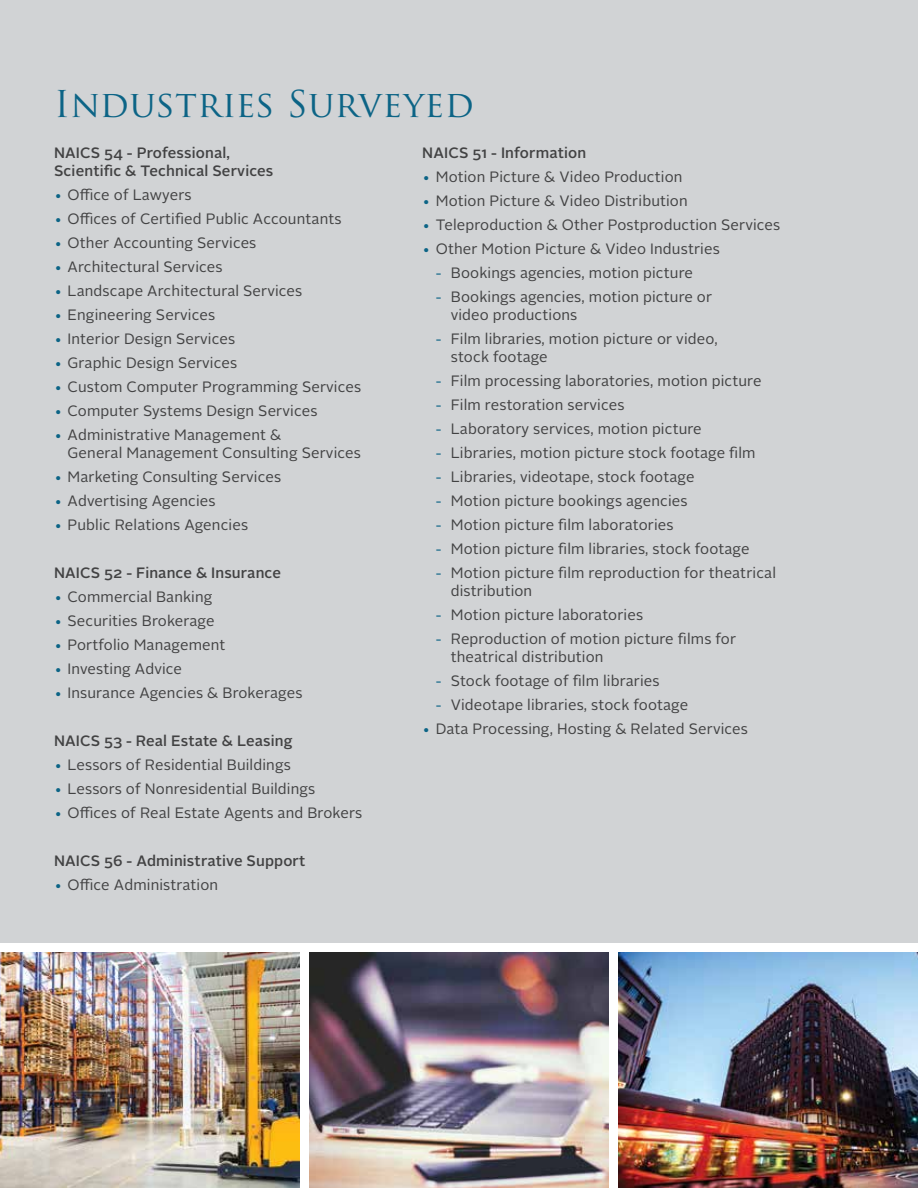
<style>
.page{position:relative;width:918px;height:1188px;background:#fff}
.page>*{position:absolute;margin:0;border:0;box-sizing:border-box;transform-origin:0 0}
.t1{font:36px "Trajan Pro";letter-spacing:.01em;color:#0c6486}
.t2{font:15px/18px "Alright Sans";letter-spacing:.01em;color:#424243}
.t3{font:500 15px/18px "Alright Sans";letter-spacing:.01em;color:#424243}
.s1{color:#0c6486}
</style>
<div class="page">
<div style="left:0;top:0;width:918px;height:942px;background:#d1d3d5"></div>
<img style="left:0;top:953px;width:299px;height:235px">
<img style="left:309px;top:953px;width:300px;height:235px">
<img style="left:619px;top:953px;width:299px;height:235px">
<h1 class="t1" style="left:54px;top:81px;width:421px">Industries Surveyed</h1>
<p class="t3" style="left:54px;top:144px;width:221px">NAICS 54 - Professional,<br>Scientific &amp; Technical Services</p>
<p class="t2" style="left:54px;top:186px;width:139px"><span class="s1">•</span> Office of Lawyers</p>
<p class="t2" style="left:54px;top:210px;width:289px"><span class="s1">•</span> Offices of Certified Public Accountants</p>
<p class="t2" style="left:54px;top:234px;width:204px"><span class="s1">•</span> Other Accounting Services</p>
<p class="t2" style="left:54px;top:258px;width:170px"><span class="s1">•</span> Architectural Services</p>
<p class="t2" style="left:54px;top:282px;width:250px"><span class="s1">•</span> Landscape Architectural Services</p>
<p class="t2" style="left:54px;top:306px;width:163px"><span class="s1">•</span> Engineering Services</p>
<p class="t2" style="left:54px;top:330px;width:183px"><span class="s1">•</span> Interior Design Services</p>
<p class="t2" style="left:54px;top:354px;width:185px"><span class="s1">•</span> Graphic Design Services</p>
<p class="t2" style="left:54px;top:378px;width:309px"><span class="s1">•</span> Custom Computer Programming Services</p>
<p class="t2" style="left:54px;top:402px;width:265px"><span class="s1">•</span> Computer Systems Design Services</p>
<p class="t2" style="left:68px;top:426px;width:295px;text-indent:-14px"><span class="s1">•</span> Administrative Management &amp;<br>General Management Consulting Services</p>
<p class="t2" style="left:54px;top:468px;width:229px"><span class="s1">•</span> Marketing Consulting Services</p>
<p class="t2" style="left:54px;top:492px;width:163px"><span class="s1">•</span> Advertising Agencies</p>
<p class="t2" style="left:54px;top:516px;width:196px"><span class="s1">•</span> Public Relations Agencies</p>
<p class="t3" style="left:54px;top:564px;width:228px">NAICS 52 - Finance &amp; Insurance</p>
<p class="t2" style="left:54px;top:588px;width:160px"><span class="s1">•</span> Commercial Banking</p>
<p class="t2" style="left:54px;top:612px;width:162px"><span class="s1">•</span> Securities Brokerage</p>
<p class="t2" style="left:54px;top:636px;width:173px"><span class="s1">•</span> Portfolio Management</p>
<p class="t2" style="left:54px;top:660px;width:130px"><span class="s1">•</span> Investing Advice</p>
<p class="t2" style="left:54px;top:684px;width:250px"><span class="s1">•</span> Insurance Agencies &amp; Brokerages</p>
<p class="t3" style="left:54px;top:732px;width:240px">NAICS 53 - Real Estate &amp; Leasing</p>
<p class="t2" style="left:54px;top:756px;width:238px"><span class="s1">•</span> Lessors of Residential Buildings</p>
<p class="t2" style="left:54px;top:780px;width:263px"><span class="s1">•</span> Lessors of Nonresidential Buildings</p>
<p class="t2" style="left:54px;top:804px;width:310px"><span class="s1">•</span> Offices of Real Estate Agents and Brokers</p>
<p class="t3" style="left:54px;top:852px;width:253px">NAICS 56 - Administrative Support</p>
<p class="t2" style="left:54px;top:876px;width:166px"><span class="s1">•</span> Office Administration</p>
<p class="t3" style="left:422px;top:144px;width:166px">NAICS 51 - Information</p>
<p class="t2" style="left:422px;top:168px;width:262px"><span class="s1">•</span> Motion Picture &amp; Video Production</p>
<p class="t2" style="left:422px;top:192px;width:267px"><span class="s1">•</span> Motion Picture &amp; Video Distribution</p>
<p class="t2" style="left:422px;top:216px;width:360px"><span class="s1">•</span> Teleproduction &amp; Other Postproduction Services</p>
<p class="t2" style="left:422px;top:240px;width:299px"><span class="s1">•</span> Other Motion Picture &amp; Video Industries</p>
<p class="t2" style="left:436px;top:264px;width:259px"><span class="s1">-</span> Bookings agencies, motion picture</p>
<p class="t2" style="left:451px;top:288px;width:263px;text-indent:-15px"><span class="s1">-</span> Bookings agencies, motion picture or video productions</p>
<p class="t2" style="left:451px;top:330px;width:268px;text-indent:-15px"><span class="s1">-</span> Film libraries, motion picture or video, stock footage</p>
<p class="t2" style="left:436px;top:372px;width:327px"><span class="s1">-</span> Film processing laboratories, motion picture</p>
<p class="t2" style="left:436px;top:396px;width:190px"><span class="s1">-</span> Film restoration services</p>
<p class="t2" style="left:436px;top:420px;width:267px"><span class="s1">-</span> Laboratory services, motion picture</p>
<p class="t2" style="left:436px;top:444px;width:321px"><span class="s1">-</span> Libraries, motion picture stock footage film</p>
<p class="t2" style="left:436px;top:468px;width:260px"><span class="s1">-</span> Libraries, videotape, stock footage</p>
<p class="t2" style="left:436px;top:492px;width:253px"><span class="s1">-</span> Motion picture bookings agencies</p>
<p class="t2" style="left:436px;top:516px;width:239px"><span class="s1">-</span> Motion picture film laboratories</p>
<p class="t2" style="left:436px;top:540px;width:315px"><span class="s1">-</span> Motion picture film libraries, stock footage</p>
<p class="t2" style="left:451px;top:564px;width:327px;text-indent:-15px"><span class="s1">-</span> Motion picture film reproduction for theatrical distribution</p>
<p class="t2" style="left:436px;top:606px;width:209px"><span class="s1">-</span> Motion picture laboratories</p>
<p class="t2" style="left:451px;top:630px;width:287px;text-indent:-15px"><span class="s1">-</span> Reproduction of motion picture films for theatrical distribution</p>
<p class="t2" style="left:436px;top:672px;width:225px"><span class="s1">-</span> Stock footage of film libraries</p>
<p class="t2" style="left:436px;top:696px;width:254px"><span class="s1">-</span> Videotape libraries, stock footage</p>
<p class="t2" style="left:422px;top:720px;width:327px"><span class="s1">•</span> Data Processing, Hosting &amp; Related Services</p>
</div>
